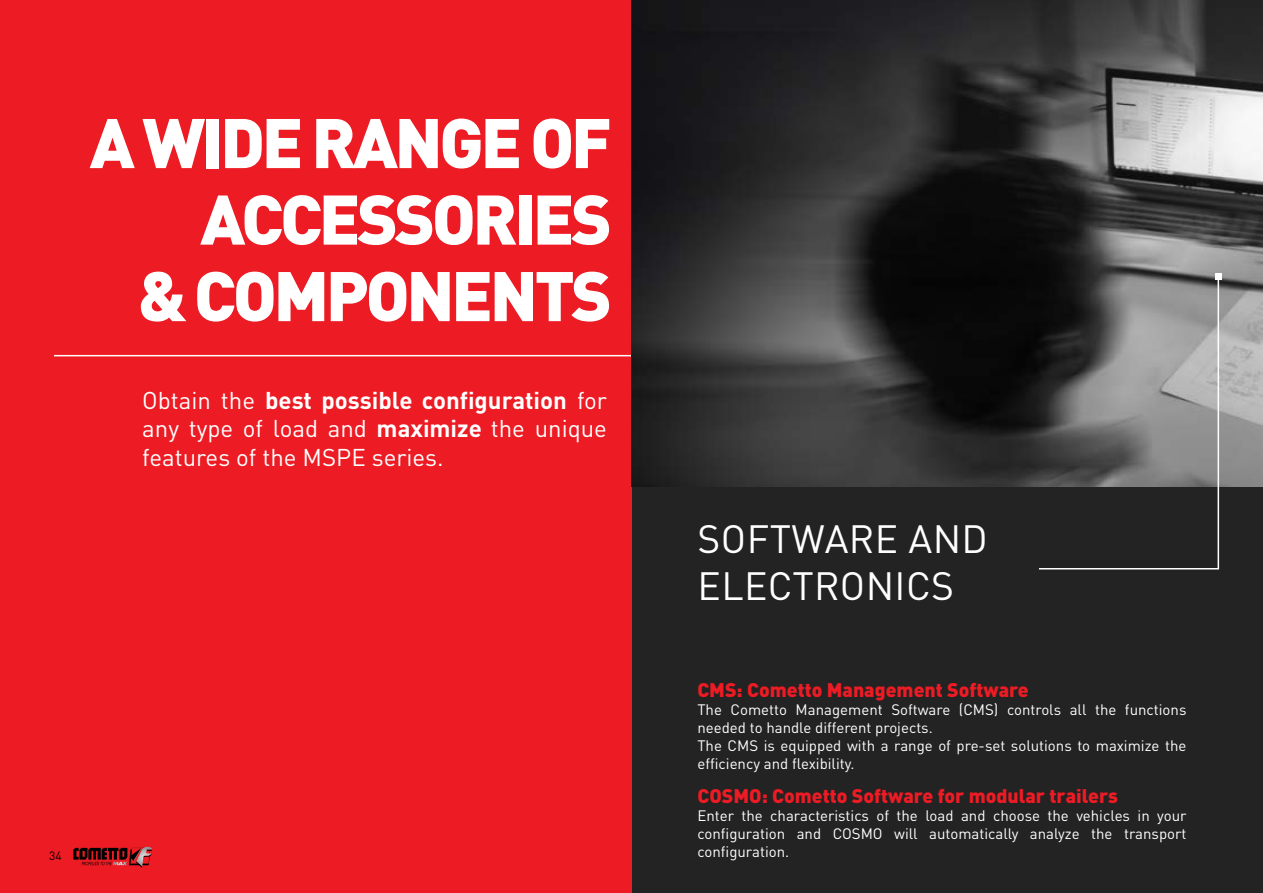
<style>
.page{position:relative;width:1263px;height:893px;background:#fff}
.page>*{position:absolute;margin:0;border:0;box-sizing:border-box;transform-origin:0 0}
.t1{font:900 69px/76.5px "DIN Pro";letter-spacing:-.05em;color:#fff;text-align:right}
.t2{font:39px/46.8px "DIN Pro";letter-spacing:.01em;color:#fff}
.t3{font:24px/28.8px "DIN Pro";color:#fff;text-align:justify}
.t4{font:900 19.5px "DIN Pro";color:#ed1b23}
.t5{font:15px/18px "DIN Pro";color:#fff}
.t6{font:12px "DIN Pro";color:#000}
.s1{font-weight:700}
</style>
<div class="page">
<div style="left:627px;top:0;width:636px;height:893px;background:#242324"></div>
<div style="left:0;top:0;width:631px;height:893px;background:#ed1b23"></div>
<hr style="left:54px;top:355px;width:577px;height:1px;background:#fff">
<img style="left:631px;top:0;width:632px;height:487px">
<svg style="left:1037px;top:275px;width:183px;height:295px"></svg>
<svg style="left:1215px;top:274px;width:6px;height:6px"></svg>
<svg style="left:73px;top:846px;width:79px;height:22px"></svg>
<h1 class="t1" style="left:90px;top:96px;width:524px">A WIDE RANGE OF<br>ACCESSORIES<br>&amp; COMPONENTS</h1>
<h3 class="t3" style="left:142px;top:383px;width:466px">Obtain the <span class="s1">best possible configuration</span> for any type of load and <span class="s1">maximize</span> the unique features of the MSPE series.</h3>
<p class="t6" style="left:49px;top:846px;width:14px">34</p>
<h2 class="t2" style="left:698px;top:512px;width:292px">SOFTWARE AND<br>ELECTRONICS</h2>
<h3 class="t4" style="left:697px;top:673px;width:333px">CMS: Cometto Management Software</h3>
<p class="t5" style="left:697px;top:699px;width:491px">The Cometto Management Software (CMS) controls all the functions needed to handle different projects.<br>The CMS is equipped with a range of pre-set solutions to maximize the efficiency and flexibility.</p>
<h3 class="t4" style="left:697px;top:779px;width:422px">COSMO: Cometto Software for modular trailers</h3>
<p class="t5" style="left:697px;top:805px;width:490px;text-align:justify">Enter the characteristics of the load and choose the vehicles in your configuration and COSMO will automatically analyze the transport configuration.</p>
</div>
